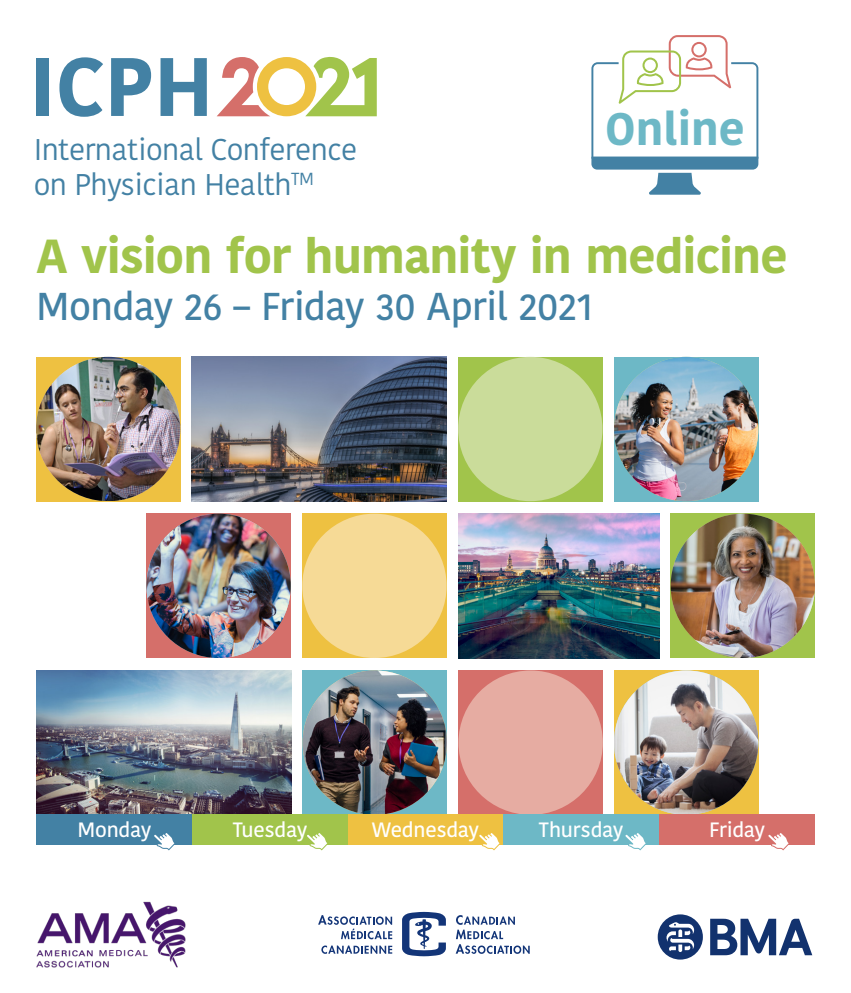
<style>
.page{position:relative;width:851px;height:993px;background:#fff}
.page>*{position:absolute;margin:0;border:0;box-sizing:border-box;transform-origin:0 0}
.t1{font:700 82.4px "Kohinoor Bangla";color:#4381a4}
.t2{font:700 47.6px "Kohinoor Bangla";letter-spacing:-.015em;color:#a1c44b}
.t3{font:700 45.4px "Kohinoor Bangla";color:#6db8c6}
.t4{font:500 38.7px "Kohinoor Bangla";letter-spacing:-.015em;color:#4381a4}
.t5{font:29.9px/34.1px "Kohinoor Devanagari";letter-spacing:-.02em;color:#4381a4}
.t6{font:500 20.7px "Kohinoor Bangla";letter-spacing:-.015em;color:#fff}
</style>
<div class="page">
<img style="left:36px;top:901px;width:150px;height:67px">
<svg style="left:402px;top:911px;width:44px;height:44px"></svg>
<svg style="left:456px;top:915px;width:73px;height:38px"></svg>
<svg style="left:321px;top:945px;width:71px;height:8px"></svg>
<svg style="left:318px;top:915px;width:74px;height:24px"></svg>
<svg style="left:710px;top:918px;width:102px;height:36px"></svg>
<div style="left:657px;top:914px;width:45px;height:45px;background:#12326e;border-radius:50%"></div>
<svg style="left:666px;top:922px;width:28px;height:29px"></svg>
<img style="left:192px;top:357px;width:254px;height:144px">
<div style="left:36px;top:357px;width:144px;height:144px;background:#eec141"></div>
<div style="left:458px;top:357px;width:144px;height:144px;background:#a1c44b"></div>
<img style="left:36px;top:357px;width:144px;height:144px;border-radius:71px">
<div style="left:614px;top:357px;width:144px;height:144px;background:#6db8c6"></div>
<img style="left:614px;top:357px;width:144px;height:144px;border-radius:72px">
<img style="left:458px;top:513px;width:201px;height:144px">
<div style="left:146px;top:513px;width:145px;height:144px;background:#d56f6a"></div>
<img style="left:146px;top:513px;width:145px;height:144px;border-radius:72px">
<div style="left:302px;top:513px;width:144px;height:144px;background:#eec141"></div>
<div style="left:670px;top:513px;width:144px;height:144px;background:#a1c44b"></div>
<img style="left:670px;top:513px;width:144px;height:144px;border-radius:72px">
<img style="left:36px;top:670px;width:255px;height:144px">
<div style="left:302px;top:670px;width:145px;height:144px;background:#6db8c6"></div>
<div style="left:458px;top:670px;width:144px;height:144px;background:#d56f6a"></div>
<div style="left:302px;top:513px;width:144px;height:144px;background:#f6da96;border-radius:50%"></div>
<div style="left:614px;top:670px;width:144px;height:144px;background:#eec141"></div>
<div style="left:458px;top:357px;width:144px;height:144px;background:#cadc9a;border-radius:50%"></div>
<img style="left:302px;top:670px;width:145px;height:144px;border-radius:72px">
<div style="left:458px;top:670px;width:144px;height:144px;background:#e6aca2;border-radius:50%"></div>
<img style="left:614px;top:670px;width:144px;height:144px;border-radius:72px">
<svg style="left:217px;top:57px;width:160px;height:59px"></svg>
<svg style="left:591px;top:35px;width:167px;height:160px"></svg>
<div style="left:36px;top:814px;width:156px;height:30px;background:#4381a4"></div>
<div style="left:192px;top:814px;width:156px;height:30px;background:#a1c44b"></div>
<div style="left:348px;top:814px;width:155px;height:30px;background:#eec141"></div>
<div style="left:503px;top:814px;width:156px;height:30px;background:#6db8c6"></div>
<div style="left:659px;top:814px;width:155px;height:30px;background:#d56f6a"></div>
<svg style="left:153px;top:833px;width:23px;height:17px"></svg>
<svg style="left:306px;top:833px;width:22px;height:17px"></svg>
<svg style="left:478px;top:833px;width:23px;height:17px"></svg>
<svg style="left:624px;top:833px;width:23px;height:17px"></svg>
<svg style="left:767px;top:833px;width:23px;height:17px"></svg>
<h1 class="t1" style="left:28px;top:14px;width:187px">ICPH</h1>
<h3 class="t3" style="left:605px;top:89px;width:141px">Online</h3>
<p class="t5" style="left:34px;top:133px;width:325px">International Conference on Physician Health<sup>TM</sup></p>
<h2 class="t2" style="left:36px;top:214px;width:753px">A vision for humanity in medicine</h2>
<p class="t4" style="left:36px;top:276px;width:559px">Monday 26 – Friday 30 April 2021</p>
<p class="t6" style="left:77px;top:812px;width:75px">Monday</p>
<p class="t6" style="left:233px;top:812px;width:76px">Tuesday</p>
<p class="t6" style="left:372px;top:812px;width:109px">Wednesday</p>
<p class="t6" style="left:539px;top:812px;width:86px">Thursday</p>
<p class="t6" style="left:709px;top:812px;width:57px">Friday</p>
</div>
